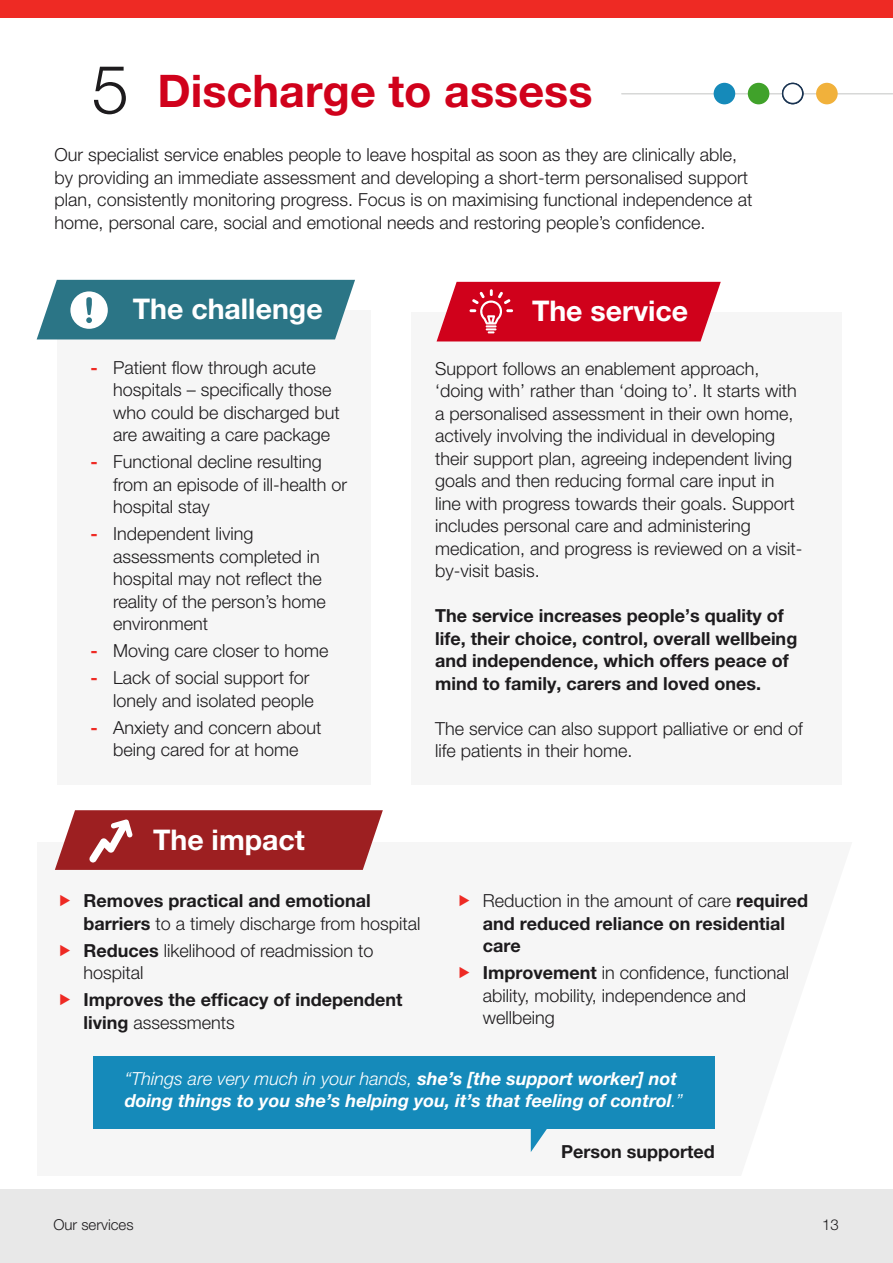
<style>
.page{position:relative;width:893px;height:1263px;background:#fff}
.page>*{position:absolute;margin:0;border:0;box-sizing:border-box;transform-origin:0 0}
.t1{font:300 67.5px "Helvetica Neue LT Pro";color:#1d1b1d}
.t2{font:700 45px "Helvetica Neue LT Pro";color:#d0011b}
.t3{font:700 28.5px "Helvetica Neue LT Pro";color:#fff}
.t4{font:300 18px/22.5px "Helvetica Neue LT Pro";color:#1d1b1d}
.t5{font:700 18px/22.5px "Helvetica Neue LT Pro";color:#1d1b1d}
.t6{font:italic 700 18px/22.5px "Helvetica Neue LT Pro";color:#fff}
.t7{font:300 15px "Helvetica Neue LT Pro";color:#1d1b1d}
.s1{font-weight:700;color:#ee2a24}
.s2{font-weight:300}
.s3{font-weight:700}
</style>
<div class="page">
<div style="left:0;top:1189px;width:893px;height:74px;background:#e8e8e8"></div>
<hr style="left:622px;top:93px;width:270px;height:2px;background:#d7d8d7">
<div style="left:816px;top:83px;width:22px;height:21px;background:#f1b13b;border-radius:50%"></div>
<div style="left:714px;top:83px;width:21px;height:21px;background:#158aba;border-radius:50%"></div>
<div style="left:748px;top:83px;width:21px;height:21px;background:#40a22a;border-radius:50%"></div>
<div style="left:782px;top:83px;width:21px;height:21px;background:#193351;border-radius:50%"></div>
<div style="left:37px;top:843px;width:851px;height:333px;background:#f6f6f6"></div>
<div style="left:411px;top:312px;width:430px;height:472px;background:#f6f6f6"></div>
<div style="left:57px;top:310px;width:313px;height:474px;background:#f6f6f6"></div>
<div style="left:0;top:0;width:893px;height:18px;background:#ee2a24"></div>
<svg style="left:55px;top:810px;width:328px;height:60px;background:#a63436"></svg>
<svg style="left:37px;top:280px;width:318px;height:59px;background:#438493"></svg>
<svg style="left:437px;top:282px;width:284px;height:59px;background:#d4182f"></svg>
<div style="left:94px;top:1056px;width:621px;height:73px;background:#158aba"></div>
<svg style="left:531px;top:1129px;width:16px;height:23px"></svg>
<div style="left:783px;top:83px;width:20px;height:20px;background:#fff;border-radius:50%"></div>
<div style="left:782px;top:83px;width:21px;height:21px;border:2px solid #193351;border-radius:50%"></div>
<h1 class="t1" style="left:92px;top:48px;width:39px">5</h1>
<p class="t4" style="left:55px;top:143px;width:699px">Our specialist service enables people to leave hospital as soon as they are clinically able, by providing an immediate assessment and developing a short-term personalised support plan, consistently monitoring progress. Focus is on maximising functional independence at home, personal care, social and emotional needs and restoring people’s confidence.</p>
<h2 class="t2" style="left:158px;top:63px;width:436px">Discharge to assess</h2>
<h3 class="t3" style="left:133px;top:291px;width:191px">The challenge</h3>
<h3 class="t3" style="left:532px;top:293px;width:158px">The service</h3>
<p class="t4" style="left:113px;top:356px;width:228px;text-indent:-22px"><span class="s1">-</span> Patient flow through acute hospitals – specifically those who could be discharged but are awaiting a care package</p>
<p class="t4" style="left:113px;top:450px;width:236px;text-indent:-22px"><span class="s1">-</span> Functional decline resulting from an episode of ill-health or hospital stay</p>
<p class="t4" style="left:113px;top:522px;width:214px;text-indent:-22px"><span class="s1">-</span> Independent living assessments completed in hospital may not reflect the reality of the person’s home environment</p>
<p class="t4" style="left:91px;top:639px;width:239px"><span class="s1">-</span> Moving care closer to home</p>
<p class="t4" style="left:91px;top:666px;width:225px;text-align:right"><span class="s1">-</span> Lack of social support for lonely and isolated people</p>
<p class="t4" style="left:91px;top:716px;width:232px;text-align:center"><span class="s1">-</span> Anxiety and concern about being cared for at home</p>
<p class="t4" style="left:435px;top:357px;width:369px">Support follows an enablement approach, ‘doing with’ rather than ‘doing to’. It starts with a personalised assessment in their own home, actively involving the individual in developing their support plan, agreeing independent living goals and then reducing formal care input in line with progress towards their goals. Support includes personal care and administering medication, and progress is reviewed on a visit&shy;by-visit basis.</p>
<p class="t5" style="left:435px;top:604px;width:364px">The service increases people’s quality of life, their choice, control, overall wellbeing and independence, which offers peace of mind to family, carers and loved ones.</p>
<p class="t4" style="left:435px;top:717px;width:369px">The service can also support palliative or end of life patients in their home.</p>
<h3 class="t3" style="left:153px;top:822px;width:153px">The impact</h3>
<p class="t5" style="left:84px;top:889px;width:339px">Removes practical and emotional barriers <span class="s2">to a timely discharge from hospital</span></p>
<p class="t4" style="left:84px;top:939px;width:292px"><span class="s3">Reduces</span> likelihood of readmission to hospital</p>
<p class="t5" style="left:84px;top:988px;width:320px">Improves the efficacy of independent living <span class="s2">assessments</span></p>
<p class="t5" style="left:483px;top:889px;width:327px"><span class="s2">Reduction in the amount of care</span> required and reduced reliance on residential care</p>
<p class="t4" style="left:483px;top:961px;width:308px"><span class="s3">Improvement</span> in confidence, functional ability, mobility, independence and wellbeing</p>
<p class="t6" style="left:125px;top:1067px;width:560px"><span class="s2">“Things are very much in your hands,</span> she’s [the support worker] not doing things to you she’s helping you, it’s that feeling of control<span class="s2">.”</span></p>
<p class="t5" style="left:561px;top:1140px;width:155px">Person supported</p>
<p class="t7" style="left:53px;top:1216px;width:82px">Our services</p>
<p class="t7" style="left:822px;top:1216px;width:18px">13</p>
</div>
